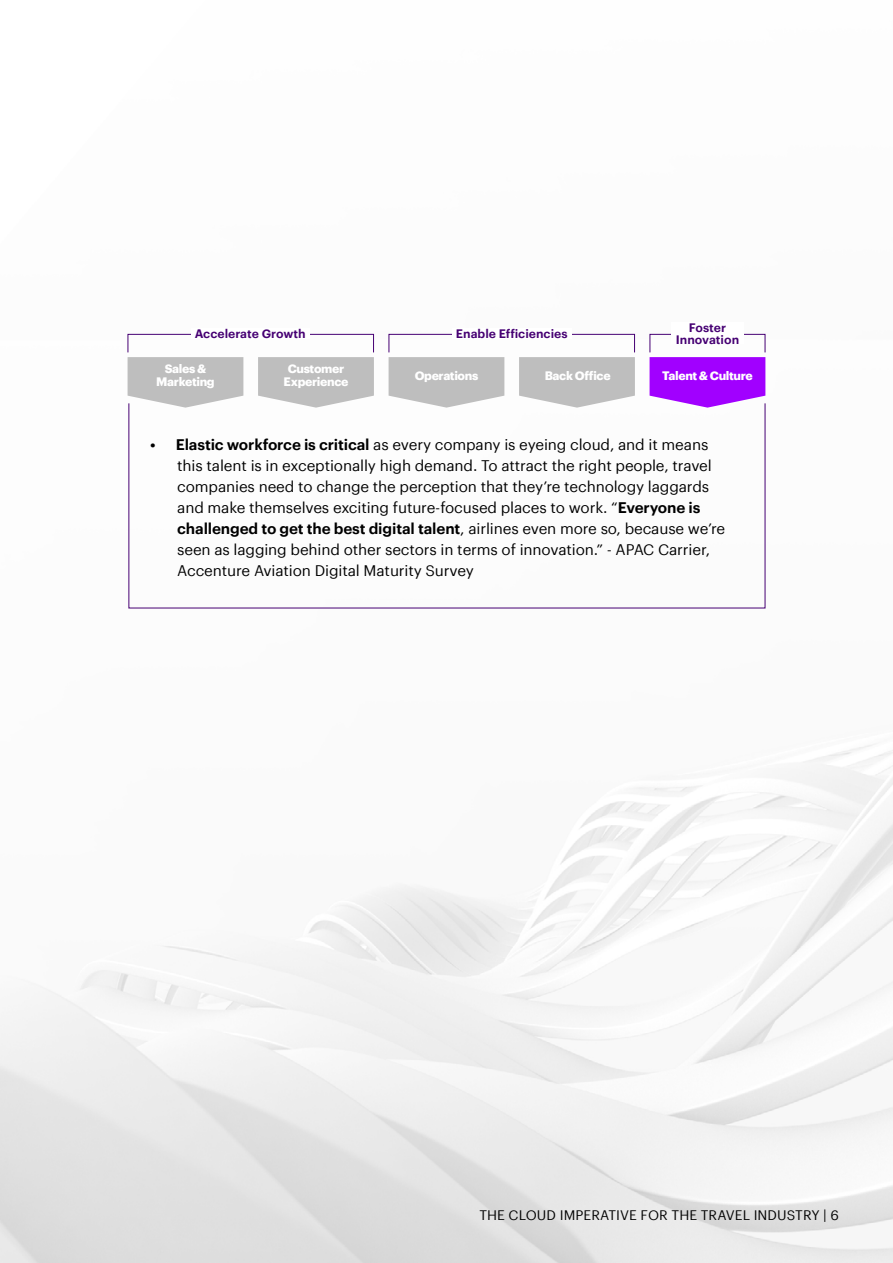
<style>
.page{position:relative;width:893px;height:1263px;background:#fff}
.page>*{position:absolute;margin:0;border:0;box-sizing:border-box;transform-origin:0 0}
.t1{font:15px/21px "Graphik";letter-spacing:-.01em;color:#000}
.t2{font:13.5px "Graphik";letter-spacing:.005em;color:#000}
.t3{font:700 12px/13.5px "Graphik";letter-spacing:-.03em;color:#fff;text-align:center}
.t4{font:600 12px/12px "Graphik";color:#460073;text-align:center}
.s1{font-weight:600}
</style>
<div class="page">
<svg style="left:128px;top:357px;width:115px;height:51px;background:#c5c5c5"></svg>
<svg style="left:258px;top:357px;width:116px;height:51px;background:#c6c6c6"></svg>
<svg style="left:519px;top:357px;width:116px;height:51px;background:#c6c6c6"></svg>
<svg style="left:389px;top:357px;width:115px;height:51px;background:#c5c5c5"></svg>
<svg style="left:650px;top:357px;width:115px;height:51px;background:#ac1ffe"></svg>
<div style="left:128px;top:334px;width:246px;height:19px;border:1px solid #460073"></div>
<div style="left:389px;top:334px;width:246px;height:19px;border:1px solid #460073"></div>
<div style="left:191px;top:328px;width:119px;height:10px;background:#fff"></div>
<div style="left:452px;top:328px;width:120px;height:10px;background:#fff"></div>
<p class="t4" style="left:195px;top:327px;width:113px">Accelerate Growth</p>
<p class="t4" style="left:456px;top:327px;width:113px">Enable Efficiencies</p>
<p class="t4" style="left:676px;top:321px;width:65px">Foster<br>Innovation</p>
<p class="t3" style="left:156px;top:360px;width:60px">Sales &amp;<br>Marketing</p>
<p class="t3" style="left:284px;top:360px;width:66px">Customer<br>Experience</p>
<p class="t3" style="left:415px;top:368px;width:65px">Operations</p>
<p class="t3" style="left:545px;top:368px;width:67px">Back Office</p>
<p class="t3" style="left:662px;top:368px;width:92px">Talent &amp; Culture</p>
<p class="t1" style="left:177px;top:433px;width:549px;text-indent:-27px"><span class="s1">• Elastic workforce is critical</span> as every company is eyeing cloud, and it means this talent is in exceptionally high demand. To attract the right people, travel companies need to change the perception that they’re technology laggards and make themselves exciting future-focused places to work. “<span class="s1">Everyone is challenged to get the best digital talent</span>, airlines even more so, because we’re seen as lagging behind other sectors in terms of innovation.” - APAC Carrier, Accenture Aviation Digital Maturity Survey</p>
<p class="t2" style="left:479px;top:1205px;width:361px">THE CLOUD IMPERATIVE FOR THE TRAVEL INDUSTRY | 6</p>
</div>
